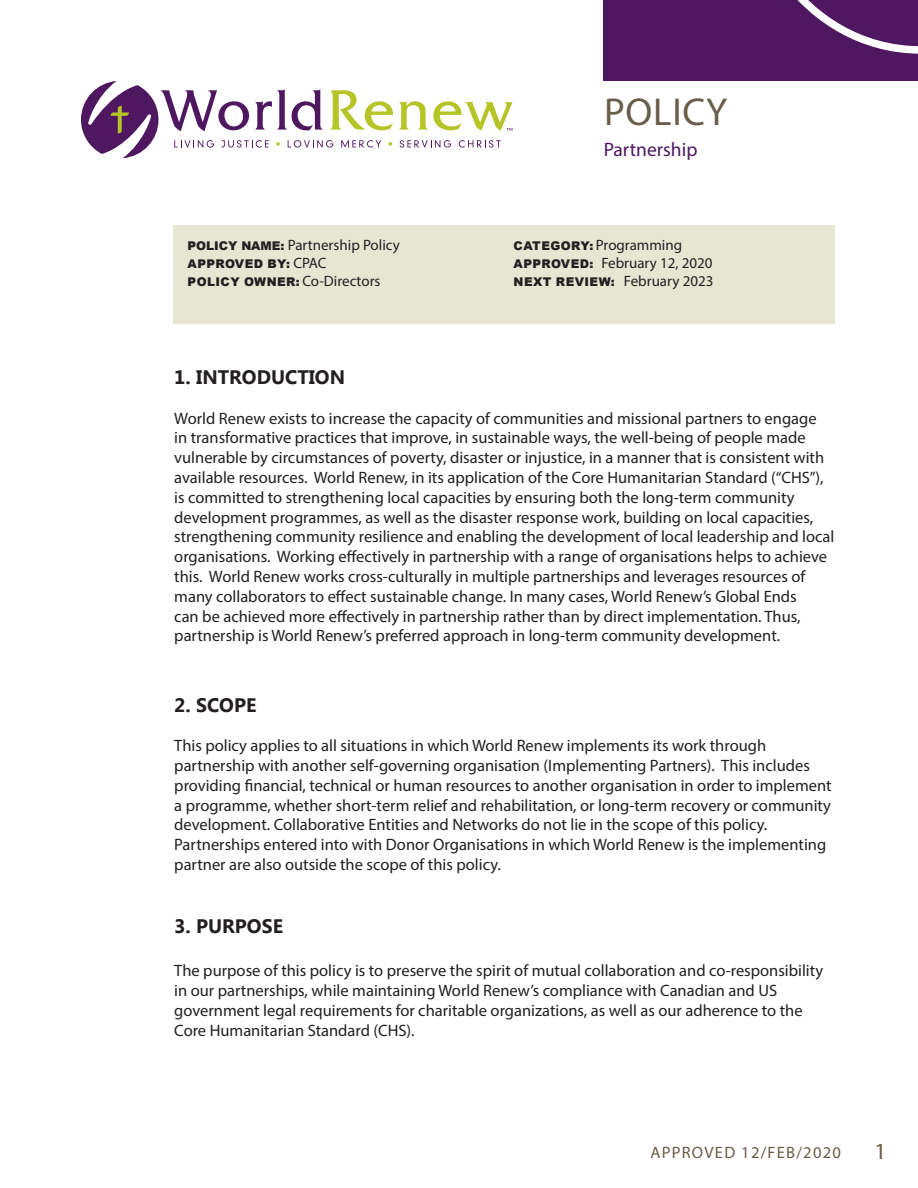
<style>
.page{position:relative;width:918px;height:1188px;background:#fff}
.page>*{position:absolute;margin:0;border:0;box-sizing:border-box;transform-origin:0 0}
.t1{font:39px "Myriad Pro";letter-spacing:.02em;color:#685d49}
.t2{font:23.1px "Myriad Pro";color:#685d49}
.SUB_HEAD_-_BOLD__CAP{font:700 19.5px "Microsoft New Tai Lue";color:#231f20}
.t3{font:19.5px "Myriad Pro";color:#4f1760}
.t4{font:16.5px/19.8px "Myriad Pro";color:#231f20}
.t5{font:16.5px "Myriad Pro";letter-spacing:.075em;color:#685d49}
.t6{font:15px "Myriad Pro";color:#231f20}
.t7{font:900 12px "Arial";letter-spacing:.035em;color:#231f20}
.s1{font-family:"Arial";font-weight:900;font-size:12px}
.s2{font-family:"Myriad Pro";font-weight:400;font-size:15px}
</style>
<div class="page">
<svg style="left:400px;top:140px;width:51px;height:8px"></svg>
<svg style="left:459px;top:140px;width:42px;height:8px"></svg>
<svg style="left:81px;top:81px;width:312px;height:77px"></svg>
<svg style="left:399px;top:101px;width:114px;height:30px"></svg>
<div style="left:604px;top:0;width:314px;height:81px;background:#4f1760"></div>
<svg style="left:797px;top:0;width:121px;height:54px"></svg>
<div style="left:174px;top:226px;width:661px;height:98px;background:#e7e6d3"></div>
<p class="t6" style="left:187px;top:236px;width:214px"><span class="s1">POLICY NAME:</span> Partnership Policy</p>
<p class="t7" style="left:188px;top:255px;width:140px">APPROVED BY: <span class="s2">CPAC</span></p>
<p class="t7" style="left:188px;top:273px;width:195px">POLICY OWNER: <span class="s2">Co-Directors</span></p>
<h1 class="t1" style="left:604px;top:88px;width:125px">POLICY</h1>
<p class="t3" style="left:604px;top:137px;width:95px">Partnership</p>
<p class="t6" style="left:514px;top:236px;width:170px"><span class="s1">CATEGORY:</span> Programming</p>
<p class="t6" style="left:514px;top:254px;width:201px"><span class="s1">APPROVED:</span> February 12, 2020</p>
<p class="t6" style="left:514px;top:272px;width:201px"><span class="s1">NEXT REVIEW:</span> February 2023</p>
<p class="SUB_HEAD_-_BOLD__CAP" style="left:174px;top:366px;width:172px">1. INTRODUCTION</p>
<p class="t4" style="left:174px;top:408px;width:662px">World Renew exists to increase the capacity of communities and missional partners to engage<br>in transformative practices that improve, in sustainable ways, the well-being of people made vulnerable by circumstances of poverty, disaster or injustice, in a manner that is consistent with available resources. World Renew, in its application of the Core Humanitarian Standard (“CHS”), is committed to strengthening local capacities by ensuring both the long-term community development programmes, as well as the disaster response work, building on local capacities, strengthening community resilience and enabling the development of local leadership and local organisations. Working effectively in partnership with a range of organisations helps to achieve this. World Renew works cross-culturally in multiple partnerships and leverages resources of many collaborators to effect sustainable change. In many cases, World Renew’s Global Ends<br>can be achieved more effectively in partnership rather than by direct implementation. Thus, partnership is World Renew’s preferred approach in long-term community development.</p>
<p class="SUB_HEAD_-_BOLD__CAP" style="left:174px;top:694px;width:84px">2. SCOPE</p>
<p class="t4" style="left:174px;top:736px;width:659px">This policy applies to all situations in which World Renew implements its work through partnership with another self-governing organisation (Implementing Partners). This includes providing financial, technical or human resources to another organisation in order to implement a programme, whether short-term relief and rehabilitation, or long-term recovery or community development. Collaborative Entities and Networks do not lie in the scope of this policy.<br>Partnerships entered into with Donor Organisations in which World Renew is the implementing partner are also outside the scope of this policy.</p>
<p class="SUB_HEAD_-_BOLD__CAP" style="left:174px;top:915px;width:110px">3. PURPOSE</p>
<p class="t4" style="left:174px;top:961px;width:650px">The purpose of this policy is to preserve the spirit of mutual collaboration and co-responsibility in our partnerships, while maintaining World Renew’s compliance with Canadian and US government legal requirements for charitable organizations, as well as our adherence to the Core Humanitarian Standard (CHS).</p>
<p class="t5" style="left:650px;top:1142px;width:192px">APPROVED 12/FEB/2020</p>
<h2 class="t2" style="left:875px;top:1137px;width:13px">1</h2>
</div>
